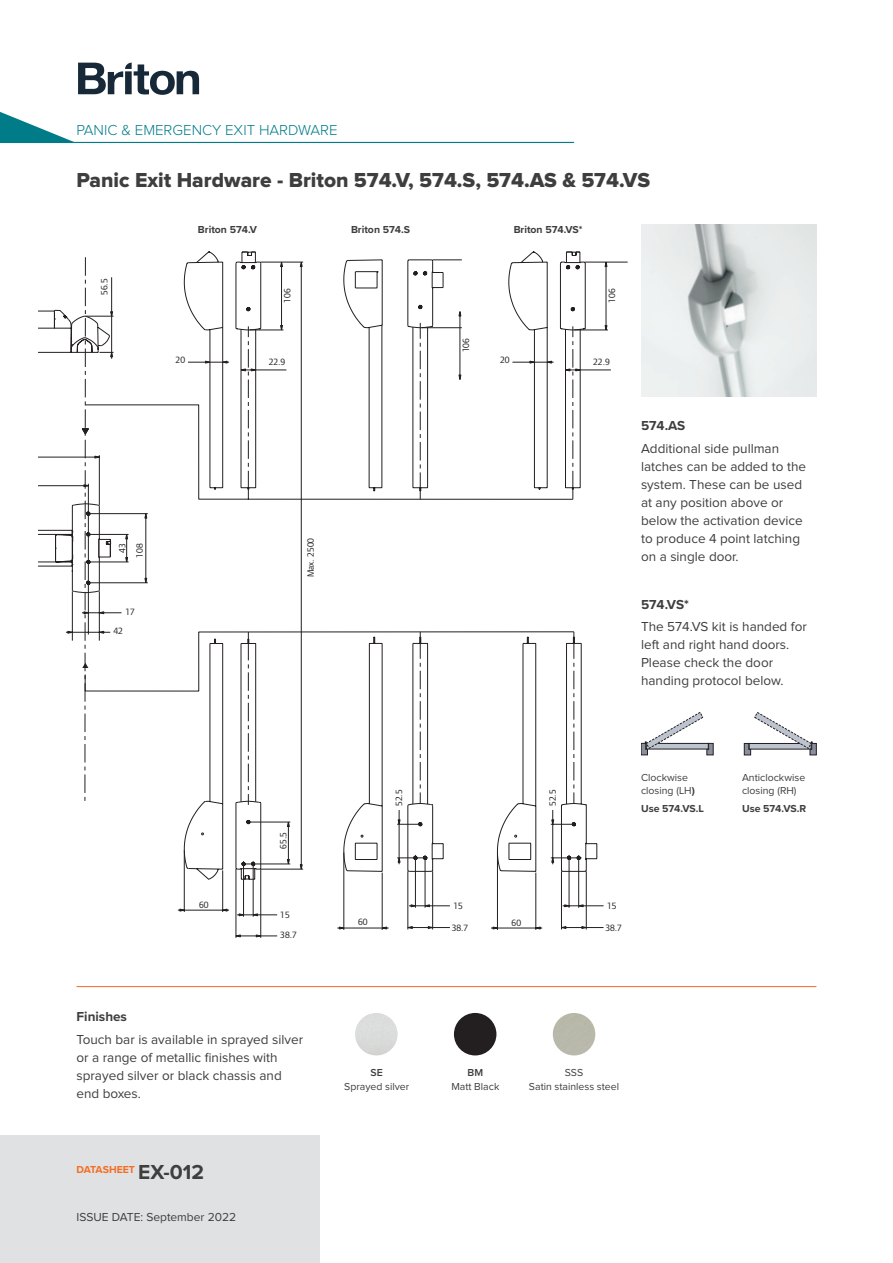
<style>
.page{position:relative;width:893px;height:1263px;background:#fff}
.page>*{position:absolute;margin:0;border:0;box-sizing:border-box;transform-origin:0 0}
.t1{font:21px "Proxima Nova Extrabld";color:#3e3e3f}
.t2{font:300 15px "Proxima Nova";color:#007c89}
.AllegionBody{font:13.5px/18px "Proxima Nova";color:#3e3e3f}
.AllegionBody-2{font:700 13.5px "Proxima Nova";color:#3e3e3f}
.t3{font:12px "Proxima Nova";color:#3e3e3f}
.AllegionBody-3{font:10.5px/13.5px "Proxima Nova";color:#3e3e3f}
.AllegionBody-4{font:700 10.5px "Proxima Nova";color:#3e3e3f}
.t4{font:700 10.5px "Proxima Nova";letter-spacing:-.005em;color:#f36e21}
.AllegionBody-5{font:600 10.5px "Proxima Nova";color:#3e3e3f}
.t5{font:9.45px/17.4px "Foundry Form Sans";color:#231f20;text-align:center}
.s1{font-size:21px;color:#3e3e3f}
.s2{font-weight:700}
</style>
<div class="page">
<svg style="left:0;top:112px;width:77px;height:30px"></svg>
<hr style="left:0;top:142px;width:574px;height:1px;background:#007c89">
<div style="left:0;top:1135px;width:319px;height:128px;background:#e0e1e3"></div>
<svg style="left:78px;top:63px;width:121px;height:32px"></svg>
<hr style="left:77px;top:986px;width:739px;height:1px;background:#f36e21">
<img style="left:355px;top:1013px;width:43px;height:42px;border-radius:21px">
<div style="left:454px;top:1013px;width:42px;height:42px;background:#231f20;border-radius:50%"></div>
<svg style="left:241px;top:880px;width:209px;height:50px"></svg>
<svg style="left:184px;top:252px;width:56px;height:620px"></svg>
<hr style="left:491px;top:928px;width:51px;height:1px;background:#231f20">
<hr style="left:561px;top:927px;width:43px;height:1px;background:#231f20">
<hr style="left:563px;top:905px;width:41px;height:1px;background:#231f20">
<hr style="left:497px;top:852px;width:1px;height:78px;background:#231f20">
<hr style="left:536px;top:873px;width:1px;height:57px;background:#231f20">
<svg style="left:561px;top:872px;width:26px;height:58px"></svg>
<svg style="left:586px;top:262px;width:42px;height:109px"></svg>
<svg style="left:240px;top:252px;width:346px;height:617px"></svg>
<svg style="left:38px;top:257px;width:110px;height:544px"></svg>
<img style="left:641px;top:225px;width:175px;height:172px">
<svg style="left:641px;top:712px;width:72px;height:43px"></svg>
<svg style="left:744px;top:712px;width:72px;height:43px"></svg>
<img style="left:553px;top:1013px;width:42px;height:42px;border-radius:21px">
<p class="t2" style="left:77px;top:123px;width:263px">PANIC &amp; EMERGENCY EXIT HARDWARE</p>
<p class="t1" style="left:77px;top:170px;width:575px">Panic Exit Hardware - Briton 574.V, 574.S, 574.AS &amp; 574.VS</p>
<p class="t5" style="left:96px;top:295px;width:18px;rotate:-90deg">56.5</p>
<p class="AllegionBody-4" style="left:198px;top:222px;width:61px">Briton 574.V</p>
<p class="AllegionBody-4" style="left:351px;top:222px;width:61px">Briton 574.S</p>
<p class="t5" style="left:279px;top:303px;width:16px;rotate:-90deg">106</p>
<p class="t5" style="left:176px;top:351px;width:11px">20</p>
<p class="t5" style="left:269px;top:353px;width:18px">22.9</p>
<p class="t5" style="left:113px;top:558px;width:16px;rotate:-90deg">43<br>108</p>
<p class="t5" style="left:125px;top:603px;width:11px">17</p>
<p class="t5" style="left:114px;top:622px;width:11px">42</p>
<p class="t5" style="left:199px;top:896px;width:11px">60</p>
<p class="t5" style="left:302px;top:577px;width:41px;rotate:-90deg">Max. 2500</p>
<p class="t5" style="left:275px;top:849px;width:18px;rotate:-90deg">65.5</p>
<p class="t5" style="left:280px;top:906px;width:11px">15</p>
<p class="t5" style="left:280px;top:926px;width:18px">38.7</p>
<p class="t5" style="left:390px;top:806px;width:18px;rotate:-90deg">52.5</p>
<p class="t5" style="left:358px;top:913px;width:11px">60</p>
<p class="AllegionBody-2" style="left:77px;top:1007px;width:52px">Finishes</p>
<p class="AllegionBody" style="left:77px;top:1030px;width:228px">Touch bar is available in sprayed silver or a range of metallic finishes with sprayed silver or black chassis and end boxes.</p>
<p class="t4" style="left:77px;top:1161px;width:129px">DATASHEET <span class="s1">EX-012</span></p>
<p class="t3" style="left:77px;top:1211px;width:161px">ISSUE DATE: September 2022</p>
<p class="AllegionBody-5" style="left:371px;top:1068px;width:14px">SE</p>
<p class="AllegionBody-3" style="left:344px;top:1080px;width:67px">Sprayed silver</p>
<p class="t5" style="left:457px;top:352px;width:16px;rotate:-90deg">106</p>
<p class="AllegionBody-4" style="left:514px;top:222px;width:70px">Briton 574.VS*</p>
<p class="t5" style="left:603px;top:303px;width:16px;rotate:-90deg">106</p>
<p class="t5" style="left:500px;top:351px;width:11px">20</p>
<p class="t5" style="left:593px;top:353px;width:18px">22.9</p>
<p class="AllegionBody-2" style="left:641px;top:416px;width:46px">574.AS</p>
<p class="AllegionBody" style="left:641px;top:440px;width:167px">Additional side pullman latches can be added to the system. These can be used at any position above or below the activation device to produce 4 point latching on a single door.</p>
<p class="AllegionBody-2" style="left:641px;top:594px;width:49px">574.VS*</p>
<p class="AllegionBody" style="left:641px;top:618px;width:167px">The 574.VS kit is handed for left and right hand doors.<br>Please check the door handing protocol below.</p>
<p class="t5" style="left:544px;top:806px;width:18px;rotate:-90deg">52.5</p>
<p class="AllegionBody-3" style="left:641px;top:771px;width:55px">Clockwise closing (LH<span class="s2">)</span></p>
<p class="AllegionBody-4" style="left:641px;top:800px;width:64px">Use 574.VS.L</p>
<p class="AllegionBody-3" style="left:742px;top:771px;width:65px">Anticlockwise closing (RH)</p>
<p class="AllegionBody-4" style="left:742px;top:800px;width:66px">Use 574.VS.R</p>
<p class="t5" style="left:454px;top:897px;width:11px">15</p>
<p class="t5" style="left:452px;top:919px;width:18px">38.7</p>
<p class="t5" style="left:512px;top:913px;width:11px">60</p>
<p class="t5" style="left:607px;top:897px;width:11px">15</p>
<p class="t5" style="left:605px;top:919px;width:18px">38.7</p>
<p class="AllegionBody-5" style="left:468px;top:1068px;width:17px">BM</p>
<p class="AllegionBody-3" style="left:451px;top:1080px;width:50px">Matt Black</p>
<p class="AllegionBody-3" style="left:565px;top:1066px;width:20px">SSS</p>
<p class="AllegionBody-3" style="left:529px;top:1080px;width:92px">Satin stainless steel</p>
</div>
